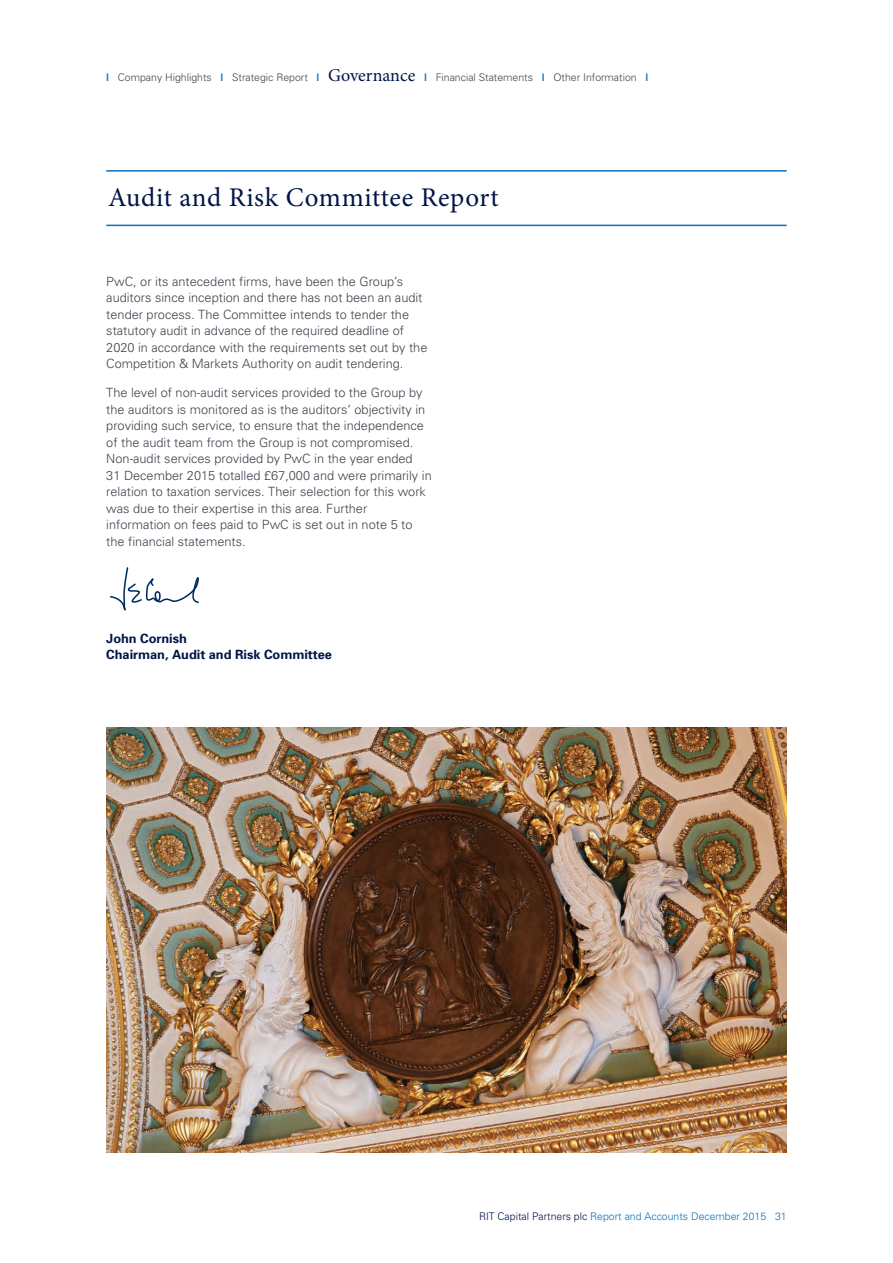
<style>
.page{position:relative;width:893px;height:1263px;background:#fff}
.page>*{position:absolute;margin:0;border:0;box-sizing:border-box;transform-origin:0 0}
.t1{font:27px "Minion Pro";letter-spacing:.025em;color:#001447}
.t2{font:300 12.75px/16.5px "Univers";color:#3e444f}
.t3{font:700 12.75px/16.5px "Univers";color:#001447}
.t4{font:300 10.5px "Univers";color:#3e444f}
.t5{font:300 10.5px "Univers";color:#0970b9}
.s1{font-weight:700;color:#0970b9}
.s2{font-family:"Minion Pro";font-weight:400;font-size:18px;color:#001447}
.s3{color:#001447}
</style>
<div class="page">
<hr style="left:106px;top:225px;width:681px;height:1px;background:#0970b9">
<hr style="left:106px;top:170px;width:681px;height:2px;background:#0970b9">
<svg style="left:110px;top:567px;width:89px;height:44px"></svg>
<img style="left:106px;top:727px;width:681px;height:425px">
<p class="t4" style="left:106px;top:71px;width:543px"><span class="s1">|</span> Company Highlights <span class="s1">|</span> Strategic Report <span class="s1">|</span> <span class="s2">Governance</span> <span class="s1">|</span> Financial Statements <span class="s1">|</span> Other Information <span class="s1">|</span></p>
<p class="t1" style="left:108px;top:181px;width:392px">Audit and Risk Committee Report</p>
<p class="t2" style="left:106px;top:272px;width:323px">PwC, or its antecedent firms, have been the Group’s auditors since inception and there has not been an audit tender process. The Committee intends to tender the statutory audit in advance of the required deadline of 2020 in accordance with the requirements set out by the Competition &amp; Markets Authority on audit tendering.</p>
<p class="t2" style="left:106px;top:384px;width:327px">The level of non-audit services provided to the Group by the auditors is monitored as is the auditors’ objectivity in providing such service, to ensure that the independence of the audit team from the Group is not compromised.<br>Non-audit services provided by PwC in the year ended<br>31 December 2015 totalled £67,000 and were primarily in relation to taxation services. Their selection for this work was due to their expertise in this area. Further information on fees paid to PwC is set out in note 5 to the financial statements.</p>
<p class="t3" style="left:106px;top:629px;width:227px">John Cornish<br>Chairman, Audit and Risk Committee</p>
<p class="t5" style="left:479px;top:1209px;width:309px"><span class="s3">RIT Capital Partners plc</span> Report and Accounts December 2015 31</p>
</div>
